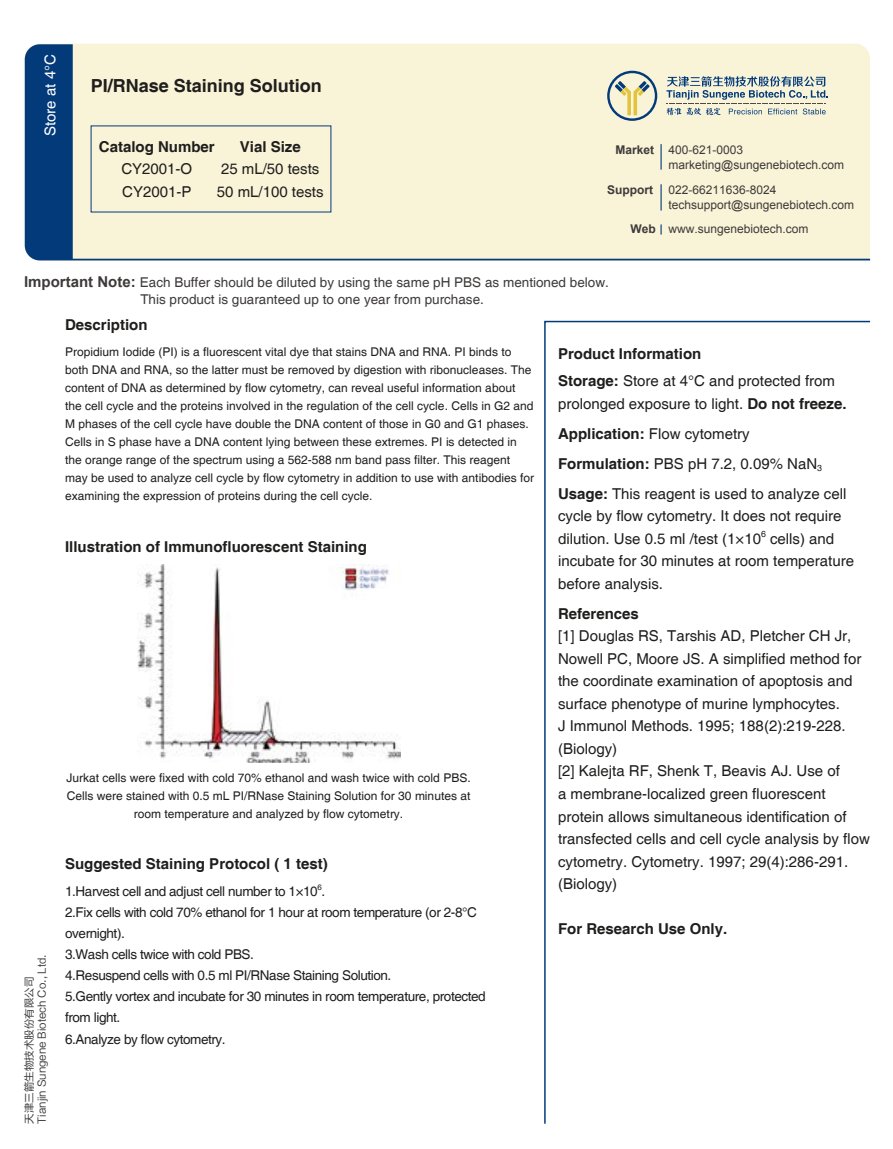
<style>
.page{position:relative;width:893px;height:1149px;background:#fff}
.page>*{position:absolute;margin:0;border:0;box-sizing:border-box;transform-origin:0 0}
.t1{font:700 18px "Helvetica";color:#1f1e1d}
.t2{font:15px/22.5px "Helvetica";color:#1f1e1d}
.t3{font:700 15px "Helvetica";color:#1f1e1d}
.t4{font:15px "Helvetica";color:#fff}
.t5{font:13.5px/21px "Helvetica";letter-spacing:-.03em;color:#1f1e1d}
.t6{font:13.5px/16.2px "Helvetica";color:#3d3a39}
.t7{font:12px/18px "Helvetica";color:#1f1e1d}
.t8{font:12px/14.9px "Arial";color:#3d3a39}
.t9{font:700 12px "Arial";color:#3d3a39}
.t10{font:10.5px/12.6px "FZLTHK GBK1 0";color:#3d3a39}
.t11{font:8.7px "Helvetica";color:#1f1e1d}
.t12{font:7.8px "Helvetica";color:#1f1e1d}
.s1{font-weight:700}
.s2{font-family:"Arial";font-weight:700;font-size:15px}
</style>
<div class="page">
<svg style="left:25px;top:44px;width:845px;height:216px;background:#e5e4d0"></svg>
<svg style="left:544px;top:320px;width:327px;height:804px"></svg>
<img style="left:137px;top:564px;width:263px;height:198px">
<p class="t4" style="left:42px;top:136px;width:83px;rotate:-90deg">Store at 4°C</p>
<h1 class="t1" style="left:91px;top:74px;width:233px">PI/RNase Staining Solution</h1>
<p class="t3" style="left:99px;top:137px;width:117px">Catalog Number</p>
<p class="t2" style="left:121px;top:158px;width:72px">CY2001-O<br>CY2001-P</p>
<p class="t3" style="left:240px;top:137px;width:62px">Vial Size</p>
<p class="t2" style="left:217px;top:158px;width:108px">25 mL/50 tests<br>50 mL/100 tests</p>
<p class="t8" style="left:668px;top:142px;width:177px;text-indent:-53px"><span class="s1">Market</span> 400-621-0003 marketing@sungenebiotech.com</p>
<p class="t9" style="left:607px;top:182px;width:47px">Support</p>
<p class="t8" style="left:668px;top:182px;width:187px">022-66211636-8024 techsupport@sungenebiotech.com</p>
<p class="t8" style="left:630px;top:222px;width:180px"><span class="s1">Web</span> www.sungenebiotech.com</p>
<p class="t6" style="left:140px;top:275px;width:470px;text-indent:-116px"><span class="s2">Important Note:</span> Each Buffer should be diluted by using the same pH PBS as mentioned below.<br>This product is guaranteed up to one year from purchase.</p>
<p class="t10" style="left:23px;top:1123px;width:171px;rotate:-90deg">天津三箭生物技术股份有限公司<br>Tianjin Sungene Biotech Co., Ltd.</p>
<p class="t3" style="left:65px;top:315px;width:84px">Description</p>
<p class="t7" style="left:65px;top:343px;width:448px">Propidium Iodide (PI) is a fluorescent vital dye that stains DNA and RNA. PI binds to</p>
<p class="t3" style="left:558px;top:344px;width:145px">Product Information</p>
<p class="t7" style="left:65px;top:361px;width:470px">both DNA and RNA, so the latter must be removed by digestion with ribonucleases. The content of DNA as determined by flow cytometry, can reveal useful information about the cell cycle and the proteins involved in the regulation of the cell cycle. Cells in G2 and M phases of the cell cycle have double the DNA content of those in G0 and G1 phases.<br>Cells in S phase have a DNA content lying between these extremes. PI is detected in the orange range of the spectrum using a 562-588 nm band pass filter. This reagent may be used to analyze cell cycle by flow cytometry in addition to use with antibodies for examining the expression of proteins during the cell cycle.</p>
<p class="t2" style="left:558px;top:370px;width:290px"><span class="s1">Storage:</span> Store at 4°C and protected from prolonged exposure to light. <span class="s1">Do not freeze.</span></p>
<p class="t2" style="left:558px;top:419px;width:290px;line-height:30px"><span class="s1">Application:</span> Flow cytometry<br><span class="s1">Formulation:</span> PBS pH 7.2, 0.09% NaN<sub>3<br></sub><span class="s1">Usage:</span> This reagent is used to analyze cell</p>
<p class="t2" style="left:558px;top:505px;width:285px">cycle by flow cytometry. It does not require dilution. Use 0.5 ml /test (1×10</p>
<p class="t11" style="left:761px;top:528px;width:6px">6</p>
<p class="t2" style="left:558px;top:527px;width:297px;text-indent:212px">cells) and incubate for 30 minutes at room temperature before analysis.</p>
<p class="t3" style="left:558px;top:604px;width:82px">References</p>
<p class="t2" style="left:558px;top:625px;width:313px">[1] Douglas RS, Tarshis AD, Pletcher CH Jr, Nowell PC, Moore JS. A simplified method for the coordinate examination of apoptosis and surface phenotype of murine lymphocytes.<br>J Immunol Methods. 1995; 188(2):219-228. (Biology)<br>[2] Kalejta RF, Shenk T, Beavis AJ. Use of<br>a membrane-localized green fluorescent protein allows simultaneous identification of transfected cells and cell cycle analysis by flow cytometry. Cytometry. 1997; 29(4):286-291. (Biology)</p>
<p class="t3" style="left:558px;top:919px;width:171px">For Research Use Only.</p>
<p class="t3" style="left:65px;top:538px;width:303px">Illustration of Immunofluorescent Staining</p>
<p class="t7" style="left:66px;top:768px;width:406px;text-align:center">Jurkat cells were fixed with cold 70% ethanol and wash twice with cold PBS.<br>Cells were stained with 0.5 mL PI/RNase Staining Solution for 30 minutes at room temperature and analyzed by flow cytometry.</p>
<p class="t3" style="left:65px;top:854px;width:264px">Suggested Staining Protocol ( 1 test)</p>
<p class="t12" style="left:317px;top:882px;width:6px">6</p>
<p class="t5" style="left:65px;top:902px;width:422px">2.Fix cells with cold 70% ethanol for 1 hour at room temperature (or 2-8°C overnight).<br>3.Wash cells twice with cold PBS.<br>4.Resuspend cells with 0.5 ml PI/RNase Staining Solution.<br>5.Gently vortex and incubate for 30 minutes in room temperature, protected from light.<br>6.Analyze by flow cytometry.</p>
<p class="t5" style="left:65px;top:881px;width:262px">1.Harvest cell and adjust cell number to 1×10 .</p>
</div>
